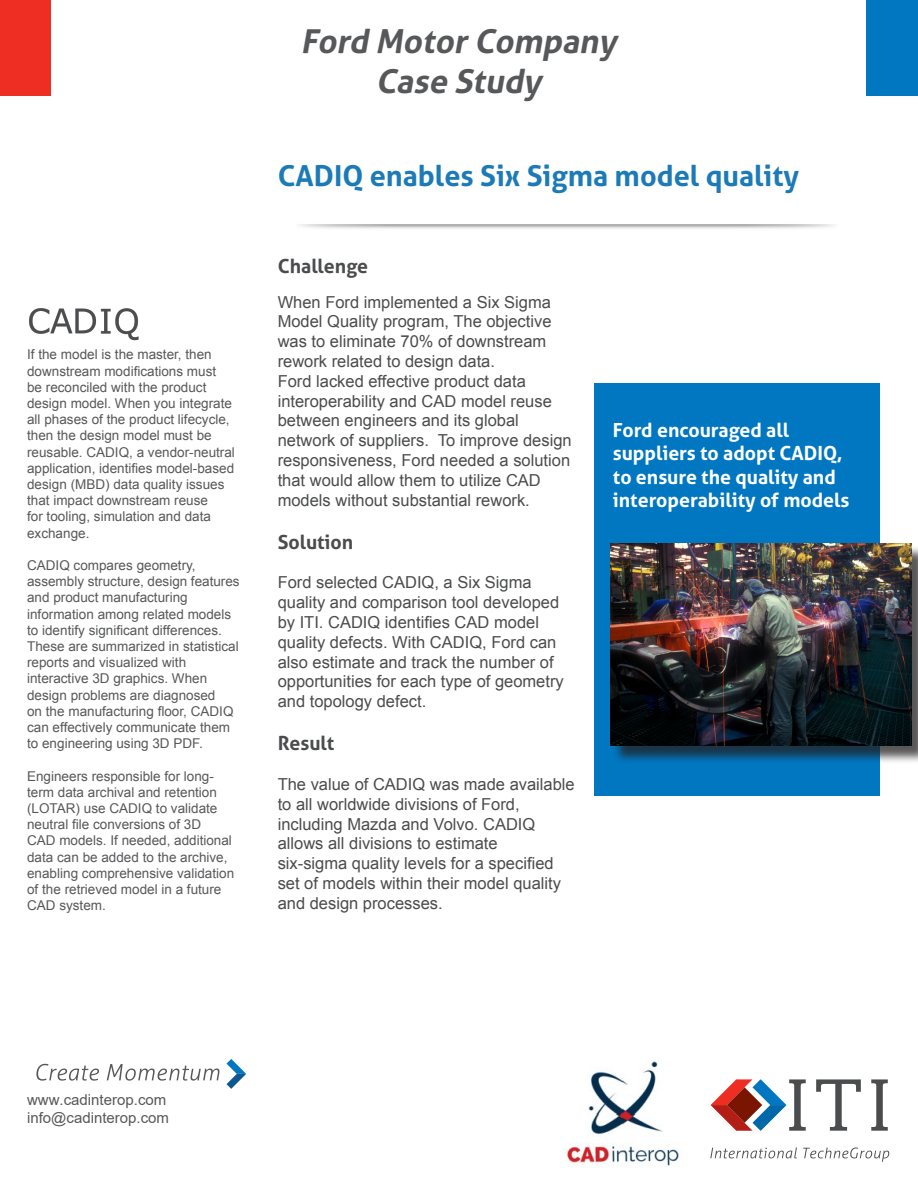
<style>
.page{position:relative;width:918px;height:1188px;background:#fff}
.page>*{position:absolute;margin:0;border:0;box-sizing:border-box;transform-origin:0 0}
.t1{font:italic 700 33px/39.6px "Aller";color:#57585a;text-align:center}
.t2{font:700 28.8px "Aller";color:#1c7bb7}
.t3{font:700 19.5px/23.4px "Aller";color:#fff}
.t4{font:700 19.5px "Aller";color:#4b4c4d}
.t5{font:16.5px/19.8px "Arial";color:#4b4c4d}
.t6{font:15px/18px "Arial";color:#57585a}
.t7{font:13.5px/16.2px "Arial";color:#57585a}
</style>
<div class="page">
<svg style="left:710px;top:1147px;width:87px;height:11px"></svg>
<svg style="left:803px;top:1147px;width:86px;height:15px"></svg>
<svg style="left:816px;top:1079px;width:45px;height:52px"></svg>
<svg style="left:871px;top:1079px;width:17px;height:52px"></svg>
<svg style="left:711px;top:1079px;width:95px;height:52px"></svg>
<div style="left:0;top:0;width:51px;height:95px;background:#ee2e22"></div>
<div style="left:866px;top:0;width:52px;height:95px;background:#0077c0"></div>
<div style="left:594px;top:383px;width:286px;height:413px;background:#0077c0"></div>
<img style="left:29px;top:308px;width:110px;height:33px">
<div style="left:612px;top:545px;width:306px;height:220px;background:#231f20;opacity:.75"></div>
<img style="left:610px;top:543px;width:302px;height:203px">
<svg style="left:36px;top:1064px;width:63px;height:17px"></svg>
<svg style="left:107px;top:1064px;width:112px;height:17px"></svg>
<svg style="left:227px;top:1059px;width:19px;height:30px"></svg>
<img style="left:566px;top:1060px;width:113px;height:107px">
<p class="t7" style="left:27px;top:347px;width:209px">If the model is the master, then downstream modifications must<br>be reconciled with the product design model. When you integrate all phases of the product lifecycle, then the design model must be reusable. CADIQ, a vendor-neutral application, identifies model-based design (MBD) data quality issues that impact downstream reuse<br>for tooling, simulation and data exchange.</p>
<p class="t7" style="left:27px;top:557px;width:214px">CADIQ compares geometry, assembly structure, design features and product manufacturing information among related models to identify significant differences.<br>These are summarized in statistical reports and visualized with interactive 3D graphics. When design problems are diagnosed<br>on the manufacturing floor, CADIQ can effectively communicate them to engineering using 3D PDF.</p>
<p class="t7" style="left:27px;top:768px;width:209px">Engineers responsible for long&shy;term data archival and retention (LOTAR) use CADIQ to validate neutral file conversions of 3D<br>CAD models. If needed, additional data can be added to the archive, enabling comprehensive validation of the retrieved model in a future<br>CAD system.</p>
<p class="t1" style="left:301px;top:22px;width:324px">Ford Motor Company<br>Case Study</p>
<p class="t2" style="left:278px;top:158px;width:523px">CADIQ enables Six Sigma model quality</p>
<p class="t4" style="left:278px;top:254px;width:92px">Challenge</p>
<p class="t5" style="left:278px;top:292px;width:275px">When Ford implemented a Six Sigma Model Quality program, The objective was to eliminate 70% of downstream rework related to design data.</p>
<p class="t5" style="left:278px;top:371px;width:296px">Ford lacked effective product data interoperability and CAD model reuse between engineers and its global network of suppliers. To improve design responsiveness, Ford needed a solution that would allow them to utilize CAD models without substantial rework.</p>
<p class="t4" style="left:278px;top:530px;width:77px">Solution</p>
<p class="t5" style="left:278px;top:573px;width:288px">Ford selected CADIQ, a Six Sigma quality and comparison tool developed by ITI. CADIQ identifies CAD model quality defects. With CADIQ, Ford can also estimate and track the number of opportunities for each type of geometry and topology defect.</p>
<p class="t4" style="left:278px;top:731px;width:58px">Result</p>
<p class="t5" style="left:278px;top:774px;width:299px">The value of CADIQ was made available to all worldwide divisions of Ford, including Mazda and Volvo. CADIQ allows all divisions to estimate<br>six-sigma quality levels for a specified set of models within their model quality and design processes.</p>
<p class="t3" style="left:613px;top:418px;width:238px">Ford encouraged all suppliers to adopt CADIQ, to ensure the quality and interoperability of models</p>
<p class="t6" style="left:27px;top:1090px;width:143px">www.cadinterop.com info@cadinterop.com</p>
</div>
